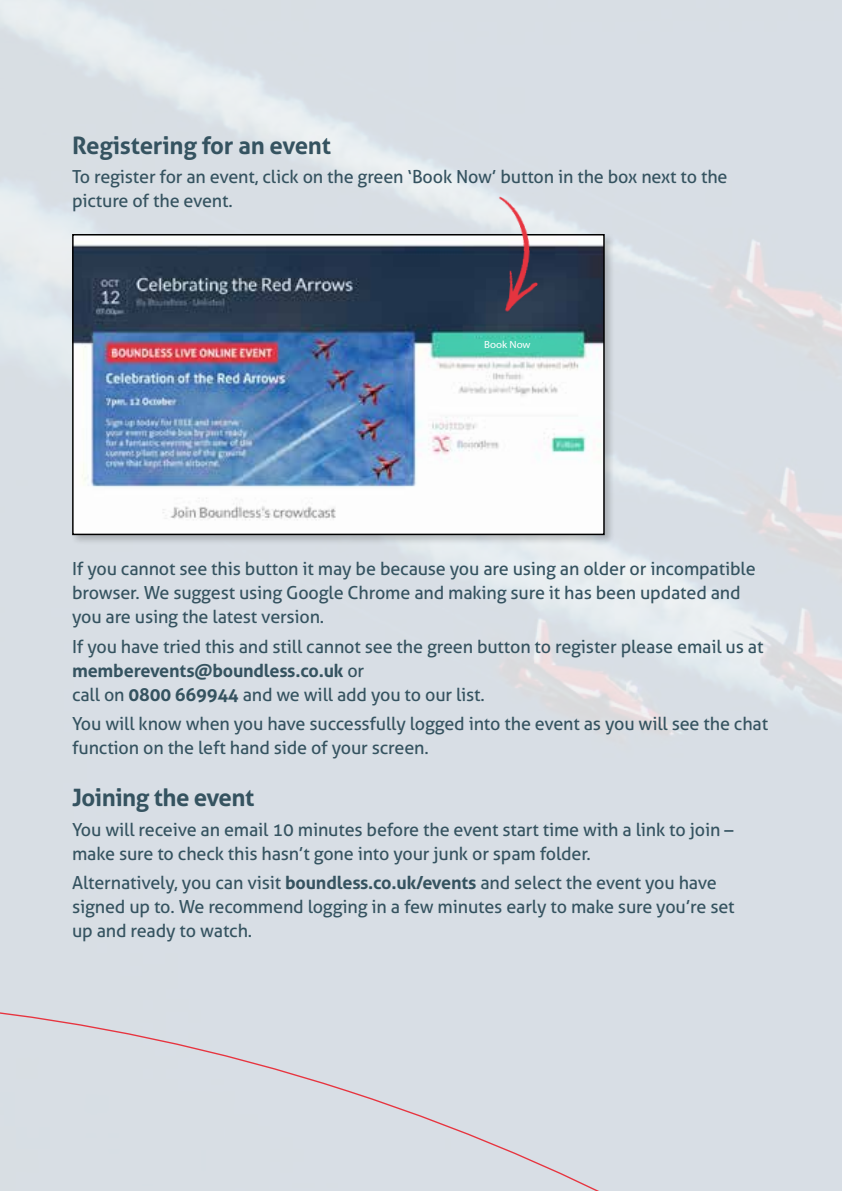
<style>
.page{position:relative;width:842px;height:1191px;background:#fff}
.page>*{position:absolute;margin:0;border:0;box-sizing:border-box;transform-origin:0 0}
.t1{font:700 24px "Aller";letter-spacing:-.02em;color:#355360}
.t2{font:18px/24px "Aller";letter-spacing:-.01em;color:#355360}
.t3{font:10.4px "Myriad Pro";color:#fff;scale:1.06 1}
.s1{font-weight:700}
</style>
<div class="page">
<div style="left:70px;top:232px;width:545px;height:313px;background:#000;opacity:.2"></div>
<img style="left:74px;top:236px;width:529px;height:297px">
<img style="left:446px;top:339px;width:124px;height:12px">
<img style="left:486px;top:190px;width:64px;height:130px">
<div style="left:0;top:961px;width:711px;height:230px;background:#d8dee5"></div>
<h1 class="t1" style="left:72px;top:130px;width:260px">Registering for an event</h1>
<p class="t2" style="left:72px;top:165px;width:657px">To register for an event, click on the green ‘Book Now’ button in the box next to the picture of the event.</p>
<p class="t3" style="left:484px;top:338px;width:46px">Book Now</p>
<p class="t2" style="left:72px;top:556px;width:685px">If you cannot see this button it may be because you are using an older or incompatible browser. We suggest using Google Chrome and making sure it has been updated and you are using the latest version.</p>
<p class="t2" style="left:72px;top:634px;width:693px">If you have tried this and still cannot see the green button to register please email us at <span class="s1">memberevents@boundless.co.uk</span> or<br>call on <span class="s1">0800 669944</span> and we will add you to our list.</p>
<p class="t2" style="left:72px;top:712px;width:698px">You will know when you have successfully logged into the event as you will see the chat function on the left hand side of your screen.</p>
<h1 class="t1" style="left:72px;top:782px;width:184px">Joining the event</h1>
<p class="t2" style="left:72px;top:817px;width:663px">You will receive an email 10 minutes before the event start time with a link to join – make sure to check this hasn’t gone into your junk or spam folder.</p>
<p class="t2" style="left:72px;top:871px;width:664px">Alternatively, you can visit <span class="s1">boundless.co.uk/events</span> and select the event you have signed up to. We recommend logging in a few minutes early to make sure you’re set up and ready to watch.</p>
</div>
